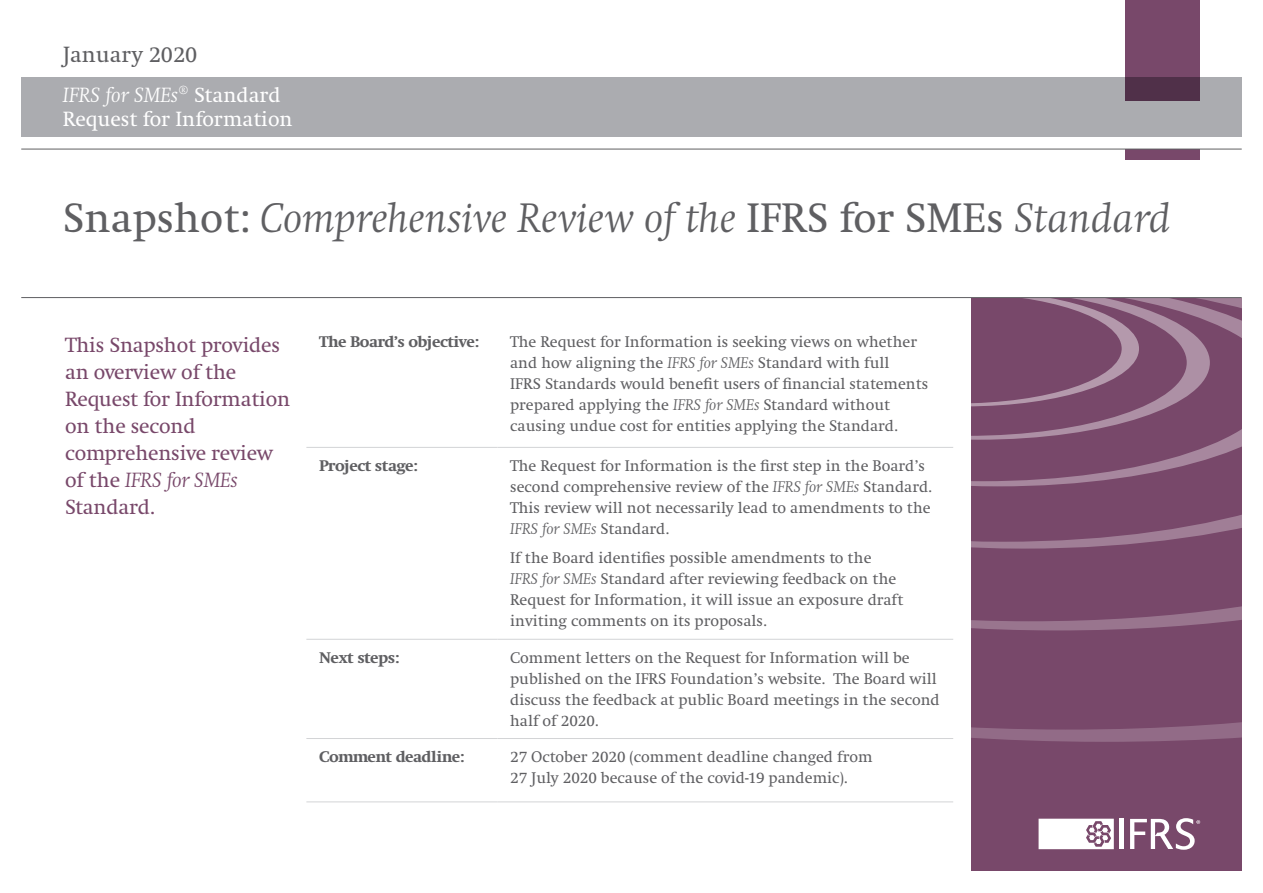
<style>
.page{position:relative;width:1263px;height:893px;background:#fff}
.page>*{position:absolute;margin:0;border:0;box-sizing:border-box;transform-origin:0 0}
.t1{font:italic 42px "Swift LT Pro";color:#5f5f62}
.t2{font:22.5px "Swift LT Pro";color:#5f5f62}
.t3{font:21px/27px "Swift LT Pro";letter-spacing:-.01em;color:#78486a}
.t4{font:21px/24px "Swift LT Pro";color:#fff}
.t5{font:15.75px/21px "Swift LT Pro";color:#5f5f62}
.t6{font:800 15.75px "Swift LT Pro";color:#5f5f62}
.s1{font-style:italic}
.s2{font-style:normal}
</style>
<div class="page">
<div style="left:21px;top:78px;width:1221px;height:59px;background:#abacb0"></div>
<div style="left:1125px;top:149px;width:74px;height:11px;background:#78486a"></div>
<hr style="left:21px;top:149px;width:1221px;height:1px;background:#5f5f62">
<svg style="left:1125px;top:0;width:74px;height:101px;fill:#78486a"></svg>
<div style="left:971px;top:298px;width:271px;height:572px;background:#78486a"></div>
<svg style="left:370px;top:298px;width:872px;height:444px"></svg>
<svg style="left:507px;top:298px;width:735px;height:333px"></svg>
<svg style="left:611px;top:298px;width:631px;height:251px"></svg>
<svg style="left:688px;top:298px;width:554px;height:188px"></svg>
<svg style="left:746px;top:298px;width:464px;height:142px"></svg>
<svg style="left:791px;top:298px;width:348px;height:108px"></svg>
<hr style="left:21px;top:297px;width:1221px;height:1px;background:#5f5f62">
<hr style="left:306px;top:447px;width:191px;height:1px;background:#d3d4d6">
<hr style="left:497px;top:447px;width:456px;height:1px;background:#d3d4d6">
<hr style="left:306px;top:639px;width:191px;height:1px;background:#d3d4d6">
<hr style="left:497px;top:639px;width:456px;height:1px;background:#d3d4d6">
<hr style="left:306px;top:738px;width:191px;height:1px;background:#d3d4d6">
<hr style="left:497px;top:738px;width:456px;height:1px;background:#d3d4d6">
<hr style="left:306px;top:801px;width:191px;height:1px;background:#d3d4d6">
<hr style="left:497px;top:801px;width:456px;height:1px;background:#d3d4d6">
<svg style="left:1038px;top:819px;width:76px;height:31px"></svg>
<div style="left:1119px;top:819px;width:5px;height:30px;background:#fff"></div>
<svg style="left:1130px;top:818px;width:70px;height:32px"></svg>
<h2 class="t2" style="left:63px;top:41px;width:136px">January 2020</h2>
<h3 class="t4" style="left:63px;top:83px;width:231px"><span class="s1">IFRS for SMEs</span>® Standard<br>Request for Information</h3>
<h1 class="t1" style="left:63px;top:194px;width:1109px"><span class="s2">Snapshot:</span> Comprehensive Review of the <span class="s2">IFRS for SMEs</span> Standard</h1>
<h3 class="t3" style="left:65px;top:331px;width:227px">This Snapshot provides an overview of the<br>Request for Information on the second comprehensive review of the <span class="s1">IFRS for SMEs<br></span>Standard.</h3>
<p class="t6" style="left:319px;top:333px;width:161px">The Board’s objective:</p>
<p class="t5" style="left:510px;top:332px;width:420px">The Request for Information is seeking views on whether and how aligning the <span class="s1">IFRS for SMEs</span> Standard with full<br>IFRS Standards would benefit users of financial statements prepared applying the <span class="s1">IFRS for SMEs</span> Standard without causing undue cost for entities applying the Standard.</p>
<p class="t6" style="left:319px;top:456px;width:99px">Project stage:</p>
<p class="t5" style="left:510px;top:455px;width:423px">The Request for Information is the first step in the Board’s second comprehensive review of the <span class="s1">IFRS for SMEs</span> Standard.<br>This review will not necessarily lead to amendments to the <span class="s1">IFRS for SMEs</span> Standard.</p>
<p class="t5" style="left:510px;top:548px;width:395px">If the Board identifies possible amendments to the<br><span class="s1">IFRS for SMEs</span> Standard after reviewing feedback on the Request for Information, it will issue an exposure draft inviting comments on its proposals.</p>
<p class="t6" style="left:319px;top:648px;width:81px">Next steps:</p>
<p class="t5" style="left:510px;top:647px;width:431px">Comment letters on the Request for Information will be published on the IFRS Foundation’s website. The Board will discuss the feedback at public Board meetings in the second half of 2020.</p>
<p class="t6" style="left:319px;top:747px;width:146px">Comment deadline:</p>
<p class="t5" style="left:510px;top:746px;width:364px">27 October 2020 (comment deadline changed from<br>27 July 2020 because of the covid-19 pandemic).</p>
</div>
